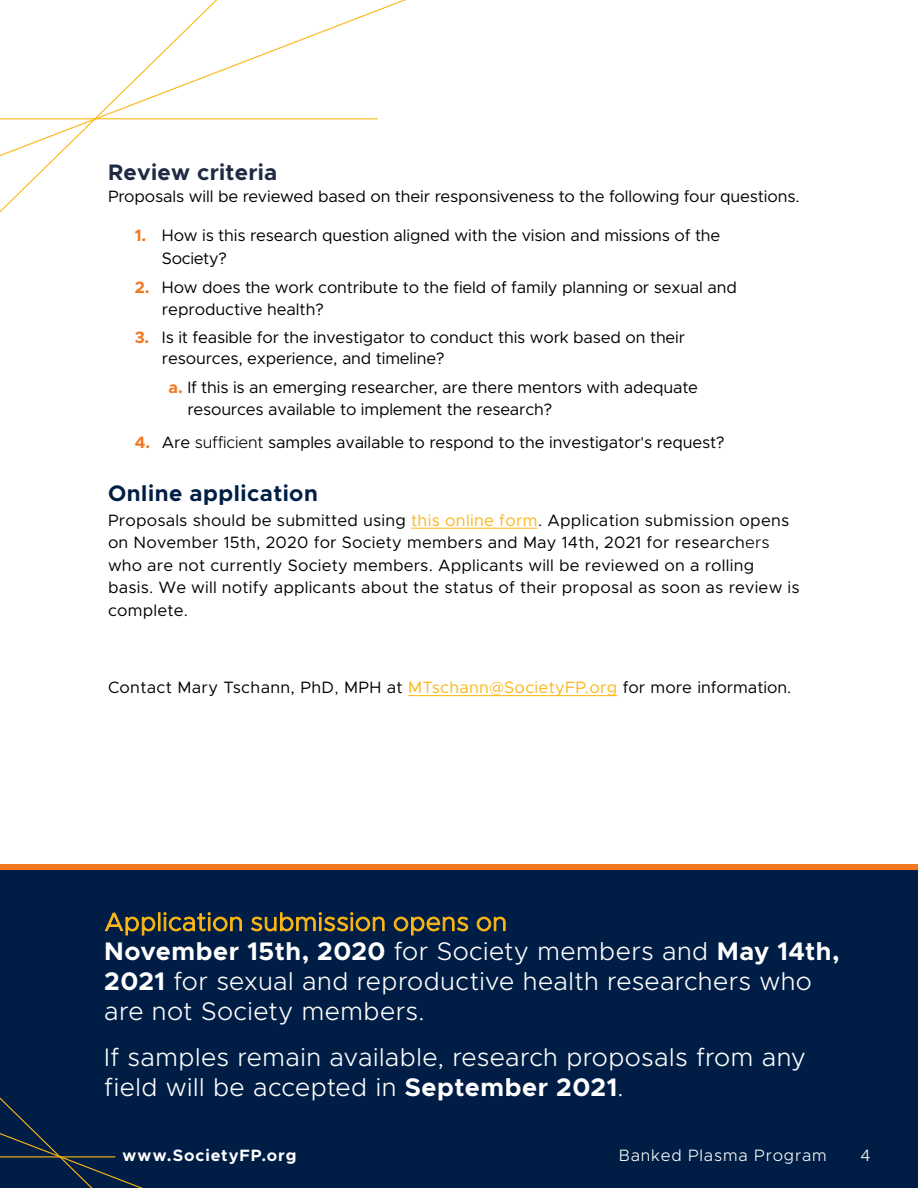
<style>
.page{position:relative;width:918px;height:1188px;background:#fff}
.page>*{position:absolute;margin:0;border:0;box-sizing:border-box;transform-origin:0 0}
.t1{font:300 25.5px/29.7px "Metropolis";letter-spacing:.015em;color:#fff}
.t2{font:700 22.5px "Metropolis";letter-spacing:.025em;color:#001e45}
.t3{font:700 22.5px "Metropolis";letter-spacing:.01em;color:#1f2a44}
.t4{font:16.5px/22.5px "Metropolis";letter-spacing:-.01em;color:#000}
.t5{font:16.5px/22.5px "Metropolis";letter-spacing:.01em;color:#000}
.t6{font:16.5px "Metropolis";letter-spacing:.02em;color:#000}
.t7{font:300 16.5px "Metropolis";letter-spacing:.05em;color:#fff}
.t8{font:700 16.5px "Metropolis";letter-spacing:.055em;color:#fff}
.s1{font-weight:700;color:#f47721}
.s2{font-weight:300}
.s3{color:#fdb714}
.s4{font-weight:700}
</style>
<div class="page">
<div style="left:0;top:870px;width:918px;height:318px;background:#001e45"></div>
<svg style="left:0;top:0;width:299px;height:213px"></svg>
<hr style="left:0;top:118px;width:377px;height:1px;background:#fdb714">
<div style="left:0;top:864px;width:918px;height:6px;background:#f47721"></div>
<svg style="left:0;top:1097px;width:143px;height:91px"></svg>
<hr style="left:0;top:1156px;width:115px;height:1px;background:#fdb714">
<hr style="left:408px;top:695px;width:209px;height:1px;background:#fdb714">
<hr style="left:411px;top:528px;width:127px;height:1px;background:#fdb714">
<h2 class="t3" style="left:108px;top:158px;width:171px">Review criteria</h2>
<p class="t4" style="left:108px;top:185px;width:693px">Proposals will be reviewed based on their responsiveness to the following four questions.</p>
<p class="t4" style="left:162px;top:224px;width:560px;text-indent:-27px"><span class="s1">1.</span> How is this research question aligned with the vision and missions of the<br>Society?</p>
<p class="t4" style="left:162px;top:276px;width:576px;text-indent:-27px"><span class="s1">2.</span> How does the work contribute to the field of family planning or sexual and reproductive health?</p>
<p class="t4" style="left:162px;top:326px;width:525px;line-height:21px;text-indent:-27px"><span class="s1">3.</span> Is it feasible for the investigator to conduct this work based on their resources, experience, and timeline?</p>
<p class="t4" style="left:187px;top:376px;width:512px;text-indent:-19px"><span class="s1">a.</span> If this is an emerging researcher, are there mentors with adequate resources available to implement the research?</p>
<p class="t4" style="left:135px;top:431px;width:591px"><span class="s1">4.</span> Are <span class="s2">sufficient</span> samples available to respond to the investigator<span class="s2">'</span>s request?</p>
<h2 class="t2" style="left:108px;top:479px;width:211px">Online application</h2>
<p class="t5" style="left:108px;top:509px;width:693px">Proposals should be submitted using <span class="s3">this online form</span>. Application submission opens on November 15th, 2020 for Society members and May 14th, 2021 for research<span class="s2">ers </span>who are not currently Society members. Applicants will be reviewed on a rolling basis. We will notify applicants about the status of their proposal as soon as review is complete.</p>
<p class="t6" style="left:108px;top:677px;width:685px">Contact Mary Tschann, PhD<span class="s2">,</span> MPH at <span class="s3">MTschann@SocietyFP.org</span> for more information.</p>
<h1 class="t1" style="left:104px;top:907px;width:737px"><span class="s3">Application submission opens on<br></span><span class="s4">November 15th, 2020</span> for Society members and <span class="s4">May 14th, 2021</span> for sexual and reproductive health researchers who are not Society members.</h1>
<h1 class="t1" style="left:104px;top:1042px;width:703px;line-height:30.5px">If samples remain available, research proposals from any field will be accepted in <span class="s4">September 2021</span>.</h1>
<p class="t8" style="left:123px;top:1145px;width:175px">www.SocietyFP.org</p>
<p class="t7" style="left:619px;top:1145px;width:210px">Banked Plasma Program</p>
<p class="t7" style="left:861px;top:1145px;width:12px">4</p>
</div>
